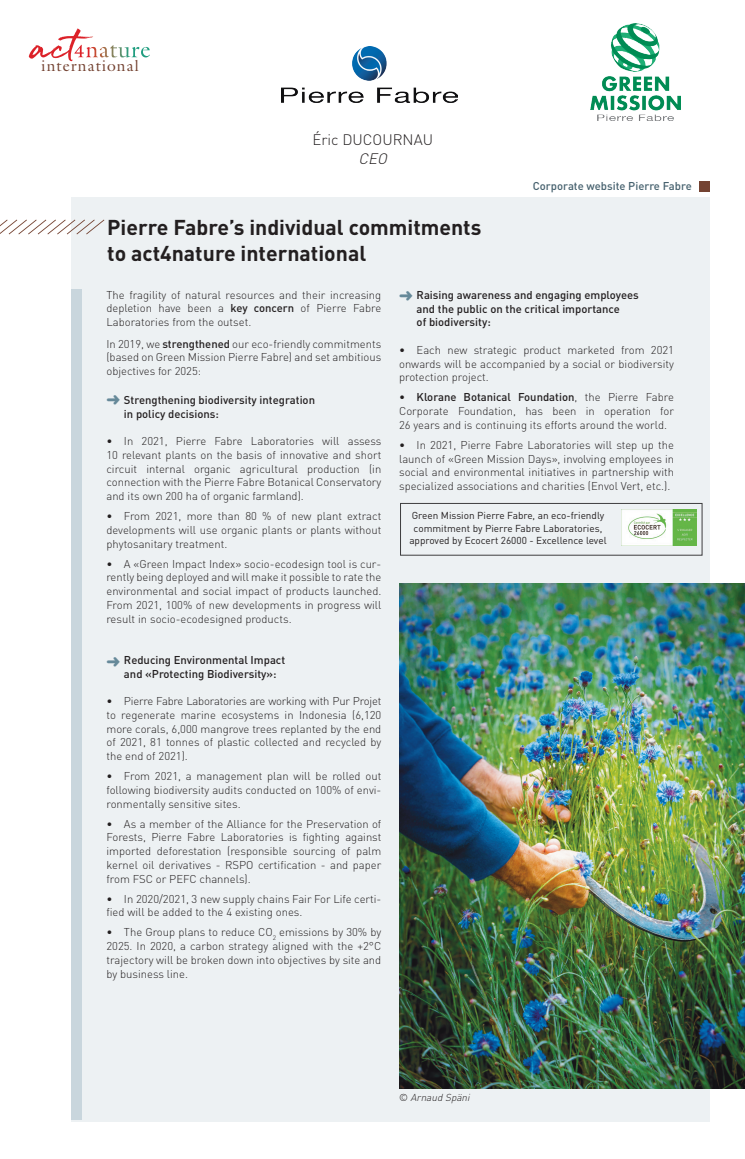
<style>
.page{position:relative;width:745px;height:1159px;background:#fff}
.page>*{position:absolute;margin:0;border:0;box-sizing:border-box;transform-origin:0 0}
.t1{font:700 21.25px/26.2px "DIN";color:#231f20}
.t2{font:15.5px "Galliard Pro";letter-spacing:.07em;color:#744332}
.t3{font:300 15px "DIN";color:#231f20}
.t4{font:italic 300 15px "DIN";color:#231f20}
.t5{font:300 11.25px/13.8px "DIN";color:#231f20;text-align:justify}
.t6{font:500 11.25px/13.8px "DIN";color:#231f20}
.t7{font:500 11.25px "DIN";color:#46616e}
.t8{font:10px/12.5px "DIN";color:#231f20;text-align:center}
.t9{font:italic 300 10px "DIN";color:#231f20}
.s1{font-weight:500}
.s2{font-style:normal}
</style>
<div class="page">
<div style="left:71px;top:197px;width:638px;height:924px;background:#edf1f3"></div>
<svg style="left:0;top:219px;width:105px;height:16px"></svg>
<div style="left:71px;top:289px;width:10px;height:830px;background:#c9d6dd"></div>
<svg style="left:42px;top:28px;width:108px;height:30px"></svg>
<div style="left:698px;top:181px;width:11px;height:10px;background:#744332"></div>
<img style="left:621px;top:510px;width:75px;height:36px">
<div style="left:400px;top:503px;width:301px;height:52px;border:1px solid #3e3e3f"></div>
<img style="left:399px;top:584px;width:345px;height:504px">
<img style="left:590px;top:23px;width:89px;height:97px">
<img style="left:281px;top:46px;width:176px;height:57px">
<h2 class="t2" style="left:42px;top:56px;width:99px">international</h2>
<h3 class="t3" style="left:312px;top:131px;width:122px">Éric DUCOURNAU</h3>
<h3 class="t4" style="left:358px;top:149px;width:34px">CEO</h3>
<h1 class="t1" style="left:107px;top:213px;width:375px">Pierre Fabre’s individual commitments to act4nature international</h1>
<p class="t7" style="left:532px;top:179px;width:160px">Corporate website Pierre Fabre</p>
<p class="t5" style="left:106px;top:288px;width:276px">The fragility of natural resources and their increasing depletion have been a <span class="s1">key concern</span> of Pierre Fabre Laboratories from the outset.</p>
<p class="t5" style="left:106px;top:336px;width:276px">In 2019, we <span class="s1">strengthened</span> our eco-friendly commitments (based on Green Mission Pierre Fabre) and set ambitious objectives for 2025:</p>
<p class="t6" style="left:124px;top:392px;width:192px">Strengthening biodiversity integration in policy decisions:</p>
<p class="t5" style="left:106px;top:434px;width:276px">• In 2021, Pierre Fabre Laboratories will assess 10 relevant plants on the basis of innovative and short circuit internal organic agricultural production (in connection with the Pierre Fabre Botanical Conservatory and its own 200 ha of organic farmland).</p>
<p class="t5" style="left:106px;top:509px;width:276px">• From 2021, more than 80 % of new plant extract developments will use organic plants or plants without phytosanitary treatment.</p>
<p class="t5" style="left:106px;top:556px;width:276px">• A «Green Impact Index» socio-ecodesign tool is cur&shy;rently being deployed and will make it possible to rate the environmental and social impact of products launched.<br>From 2021, 100% of new developments in progress will result in socio-ecodesigned products.</p>
<p class="t6" style="left:124px;top:652px;width:163px">Reducing Environmental Impact and «Protecting Biodiversity»:</p>
<p class="t5" style="left:106px;top:694px;width:276px">• Pierre Fabre Laboratories are working with Pur Projet to regenerate marine ecosystems in Indonesia (6,120 more corals, 6,000 mangrove trees replanted by the end of 2021, 81 tonnes of plastic collected and recycled by the end of 2021).</p>
<p class="t5" style="left:106px;top:769px;width:276px">• From 2021, a management plan will be rolled out following biodiversity audits conducted on 100% of envi&shy;ronmentally sensitive sites.</p>
<p class="t5" style="left:106px;top:816px;width:276px">• As a member of the Alliance for the Preservation of Forests, Pierre Fabre Laboratories is fighting against imported deforestation (responsible sourcing of palm kernel oil derivatives - RSPO certification - and paper from FSC or PEFC channels).</p>
<p class="t5" style="left:106px;top:891px;width:276px">• In 2020/2021, 3 new supply chains Fair For Life certi&shy;fied will be added to the 4 existing ones.</p>
<p class="t5" style="left:106px;top:925px;width:276px">• The Group plans to reduce CO<sub>2</sub> emissions by 30% by 2025. In 2020, a carbon strategy aligned with the +2°C trajectory will be broken down into objectives by site and by business line.</p>
<p class="t6" style="left:416px;top:288px;width:223px">Raising awareness and engaging employees and the public on the critical importance<br>of biodiversity:</p>
<p class="t5" style="left:399px;top:343px;width:276px">• Each new strategic product marketed from 2021 onwards will be accompanied by a social or biodiversity protection project.</p>
<p class="t5" style="left:399px;top:390px;width:276px">• <span class="s1">Klorane Botanical Foundation</span>, the Pierre Fabre Corporate Foundation, has been in operation for 26 years and is continuing its efforts around the world.</p>
<p class="t5" style="left:399px;top:438px;width:276px">• In 2021, Pierre Fabre Laboratories will step up the launch of «Green Mission Days», involving employees in social and environmental initiatives in partnership with specialized associations and charities (Envol Vert, etc.).</p>
<p class="t8" style="left:409px;top:509px;width:199px">Green Mission Pierre Fabre, an eco-friendly commitment by Pierre Fabre Laboratories, approved by Ecocert 26000 - Excellence level</p>
<p class="t9" style="left:399px;top:1091px;width:75px"><span class="s2">©</span> Arnaud Späni</p>
</div>
